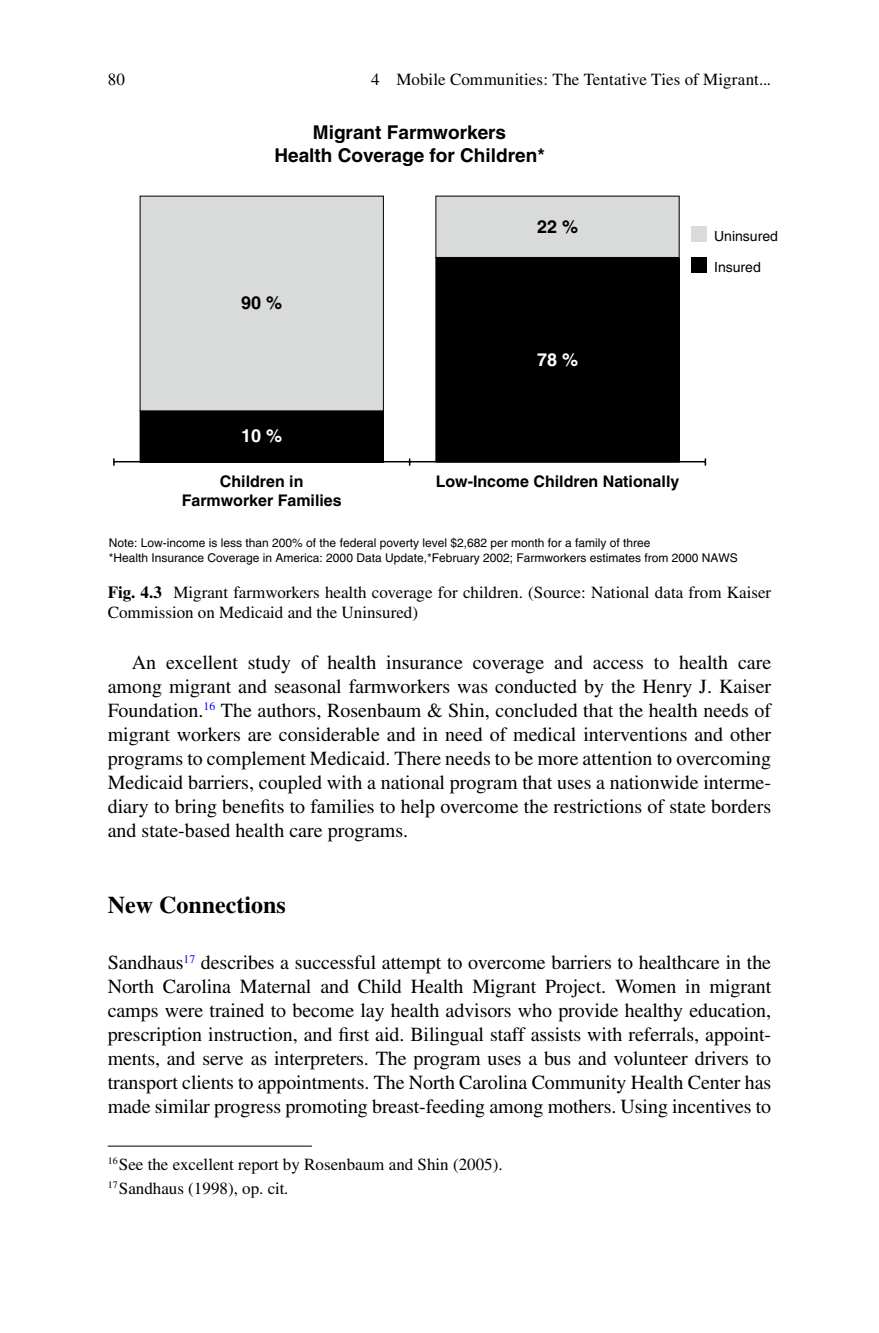
<style>
.page{position:relative;width:879px;height:1333px;background:#fff}
.page>*{position:absolute;margin:0;border:0;box-sizing:border-box;transform-origin:0 0}
.t1{font:700 24px "Times";color:#000}
.t2{font:20px/24px "Times";letter-spacing:-.005em;color:#000;text-align:justify}
.t3{font:700 19px/22.8px "Helvetica";color:#000;text-align:center}
.t4{font:700 18px "Helvetica";color:#000}
.t5{font:700 18px "Helvetica";color:#fff}
.t6{font:17px/20px "Times";color:#000}
.t7{font:700 16px/19.2px "Helvetica";color:#000;text-align:center}
.t8{font:14px/30.6px "Helvetica";color:#000}
.t9{font:12px/14.4px "Helvetica";color:#000}
.s1{font-weight:700}
.s2{font-style:italic}
</style>
<div class="page">
<hr style="left:114px;top:461px;width:591px;height:1px;background:#000">
<svg style="left:113px;top:458px;width:2px;height:7px"></svg>
<svg style="left:704px;top:458px;width:2px;height:7px"></svg>
<svg style="left:139px;top:195px;width:541px;height:268px;background:#727272"></svg>
<div style="left:436px;top:196px;width:243px;height:61px;background:#d9dada"></div>
<div style="left:435px;top:196px;width:244px;height:62px;border:1px solid #000"></div>
<div style="left:691px;top:258px;width:15px;height:15px;background:#000"></div>
<div style="left:691px;top:226px;width:15px;height:16px;background:#d9dada"></div>
<hr style="left:108px;top:1145px;width:204px;height:1px;background:#000">
<p class="t6" style="left:108px;top:70px;width:19px">80</p>
<p class="t6" style="left:371px;top:70px;width:402px">4 Mobile Communities: The Tentative Ties of Migrant...</p>
<p class="t3" style="left:274px;top:120px;width:272px">Migrant Farmworkers<br>Health Coverage for Children*</p>
<p class="t4" style="left:241px;top:292px;width:43px">90 %</p>
<p class="t5" style="left:241px;top:425px;width:43px">10 %</p>
<p class="t4" style="left:537px;top:215px;width:43px">22 %</p>
<p class="t5" style="left:537px;top:348px;width:43px">78 %</p>
<p class="t7" style="left:182px;top:471px;width:162px">Children in<br>Farmworker Families</p>
<p class="t7" style="left:436px;top:471px;width:245px">Low-Income Children Nationally</p>
<p class="t8" style="left:714px;top:221px;width:65px">Uninsured<br>Insured</p>
<p class="t9" style="left:109px;top:536px;width:630px">Note: Low-income is less than 200% of the federal poverty level $2,682 per month for a family of three<br>*Health Insurance Coverage in America: 2000 Data Update,*February 2002; Farmworkers estimates from 2000 NAWS</p>
<p class="t6" style="left:108px;top:582px;width:665px"><span class="s1">Fig. 4.3</span> Migrant farmworkers health coverage for children. (Source: National data from Kaiser<br>Commission on Medicaid and the Uninsured)</p>
<p class="t2" style="left:108px;top:650px;width:665px;text-indent:24px">An excellent study of health insurance coverage and access to health care among migrant and seasonal farmworkers was conducted by the Henry J. Kaiser Foundation.<sup>16</sup> The authors, Rosenbaum &amp; Shin, concluded that the health needs of migrant workers are considerable and in need of medical interventions and other programs to complement Medicaid. There needs to be more attention to overcoming Medicaid barriers, coupled with a national program that uses a nationwide interme&shy;diary to bring benefits to families to help overcome the restrictions of state borders and state-based health care programs.</p>
<p class="t1" style="left:108px;top:890px;width:179px">New Connections</p>
<p class="t2" style="left:108px;top:950px;width:665px">Sandhaus<sup>17</sup> describes a successful attempt to overcome barriers to healthcare in the North Carolina Maternal and Child Health Migrant Project. Women in migrant camps were trained to become lay health advisors who provide healthy education, prescription instruction, and first aid. Bilingual staff assists with referrals, appoint&shy;ments, and serve as interpreters. The program uses a bus and volunteer drivers to transport clients to appointments. The North Carolina Community Health Center has made similar progress promoting breast-feeding among mothers. Using incentives to</p>
<p class="t6" style="left:108px;top:1152px;width:396px;line-height:24px"><sup>16</sup>See the excellent report by Rosenbaum and Shin (2005).<br><sup>17</sup>Sandhaus (1998), op. cit<span class="s2">.</span></p>
</div>
